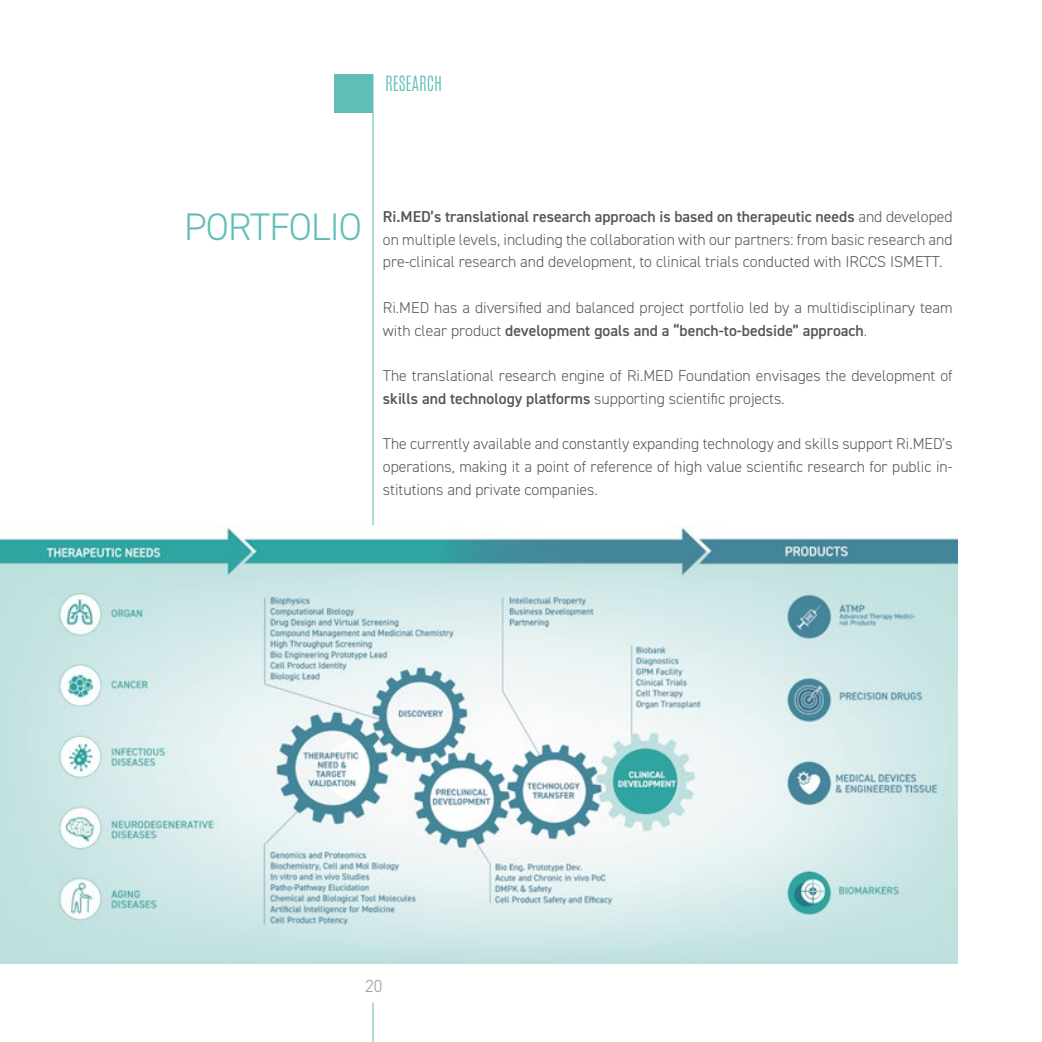
<style>
.page{position:relative;width:1042px;height:1042px;background:#fff}
.page>*{position:absolute;margin:0;border:0;box-sizing:border-box;transform-origin:0 0}
.t1{font:300 38.5px "DIN2014";letter-spacing:-.02em;color:#5fbeb7}
.t2{font:300 17.5px "Antonio";color:#5fbeb7}
.t3{font:300 17.5px "DIN2014";color:#9d9d9c}
.t4{font:300 15.75px/22.8px "DIN2014";color:#575756;text-align:justify}
.s1{font-weight:600}
</style>
<div class="page">
<div style="left:334px;top:74px;width:38px;height:38px;background:#5fbeb7"></div>
<hr style="left:372px;top:74px;width:1px;height:889px;background:#5fbeb7">
<hr style="left:372px;top:1002px;width:1px;height:40px;background:#5fbeb7">
<img style="left:0;top:526px;width:957px;height:438px">
<p class="t2" style="left:385px;top:71px;width:59px">RESEARCH</p>
<h1 class="t1" style="left:184px;top:203px;width:179px">PORTFOLIO</h1>
<p class="t4" style="left:383px;top:205px;width:571px"><span class="s1">Ri.MED’s translational research approach is based on therapeutic needs</span> and developed on multiple levels, including the collaboration with our partners: from basic research and pre-clinical research and development, to clinical trials conducted with IRCCS ISMETT.</p>
<p class="t4" style="left:383px;top:296px;width:571px">Ri.MED has a diversified and balanced project portfolio led by a multidisciplinary team with clear product <span class="s1">development goals and a “bench-to-bedside” approach</span>.</p>
<p class="t4" style="left:383px;top:364px;width:571px">The translational research engine of Ri.MED Foundation envisages the development of <span class="s1">skills and technology platforms</span> supporting scientific projects.</p>
<p class="t4" style="left:383px;top:433px;width:571px">The currently available and constantly expanding technology and skills support Ri.MED’s operations, making it a point of reference of high value scientific research for public in&shy;stitutions and private companies.</p>
<p class="t3" style="left:365px;top:975px;width:19px">20</p>
</div>
